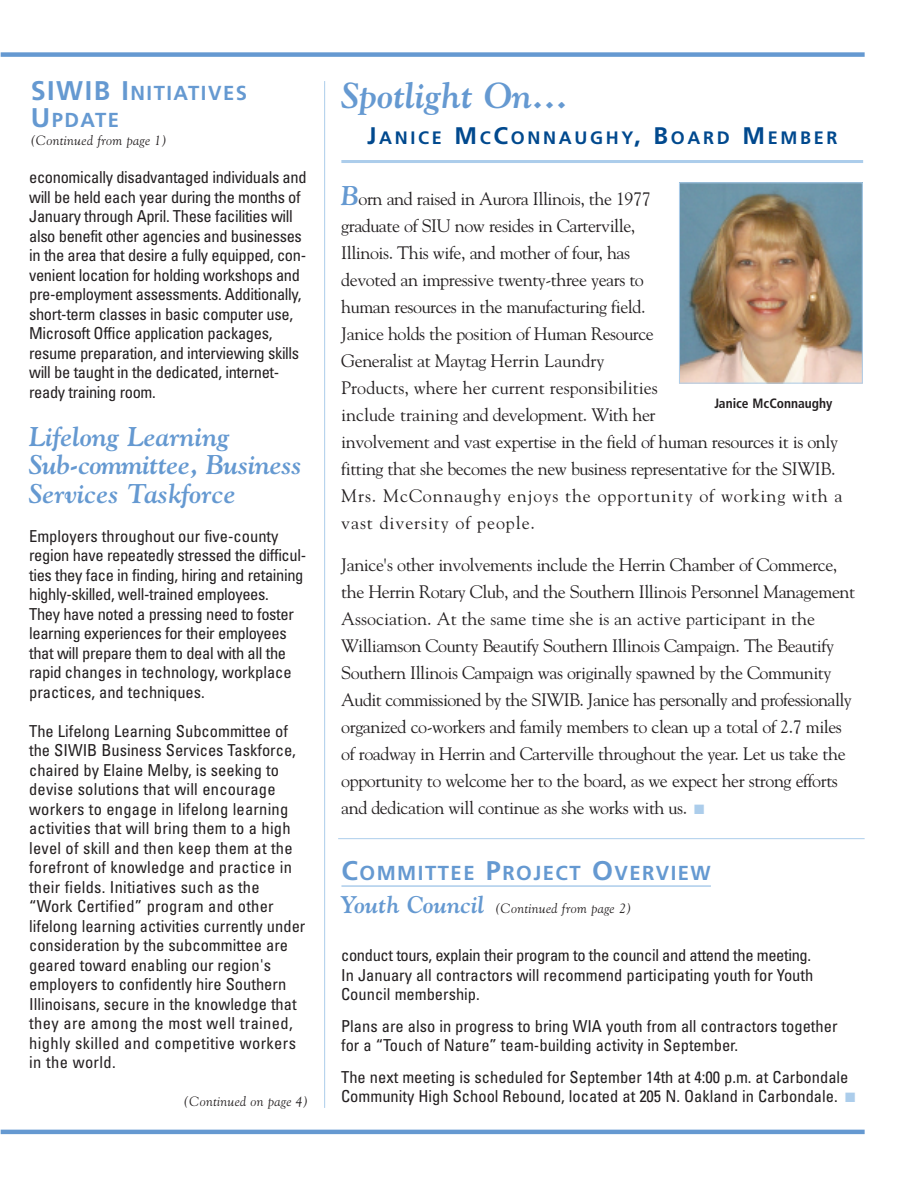
<style>
.page{position:relative;width:918px;height:1188px;background:#fff}
.page>*{position:absolute;margin:0;border:0;box-sizing:border-box;transform-origin:0 0}
.t1{font:italic 700 36px "Goudy";color:#6599d1}
.t2{font:italic 700 27px/28.5px "Goudy";color:#6599d1}
.t3{font:700 20.25px/27px "Frutiger";letter-spacing:.075em;color:#6599d1}
.t4{font:18px/27px "Goudy";letter-spacing:-.025em;color:#231f20}
.t5{font:700 18px "Frutiger";letter-spacing:.15em;color:#01498e}
.t6{font:condensed 16.5px/19.5px "Univers";color:#231f20}
.t7{font:condensed 16.5px/19.5px "Univers";letter-spacing:-.02em;color:#231f20}
.t8{font:italic 13.5px "Goudy";letter-spacing:.025em;color:#231f20}
.t9{font:700 condensed 13.5px "Frutiger";color:#231f20}
.s1{font-size:27px}
.s2{font-size:24px}
.s3{font-weight:700;font-style:italic;font-size:27px;color:#6599d1}
.s4{color:#accdeb}
.s5{font-weight:700;font-size:24px;color:#6599d1}
</style>
<div class="page">
<hr style="left:1px;top:1130px;width:864px;height:4px;background:#6599d1">
<div style="left:1px;top:52px;width:864px;height:5px;background:#6599d1"></div>
<hr style="left:341px;top:160px;width:522px;height:3px;background:#accdeb">
<hr style="left:324px;top:81px;width:1px;height:1027px;background:#accdeb">
<hr style="left:341px;top:885px;width:370px;height:2px;background:#accdeb">
<hr style="left:338px;top:838px;width:527px;height:1px;background:#accdeb">
<img style="left:681px;top:184px;width:180px;height:198px">
<div style="left:679px;top:182px;width:184px;height:202px;border:1px solid #accdeb"></div>
<p class="t3" style="left:31px;top:81px;width:218px"><span class="s1">SIWIB I</span>NITIATIVES<br><span class="s1">U</span>PDATE</p>
<p class="t8" style="left:31px;top:132px;width:138px">(Continued from page 1)</p>
<p class="t7" style="left:29px;top:169px;width:279px">economically disadvantaged individuals and will be held each year during the months of January through April. These facilities will also benefit other agencies and businesses in the area that desire a fully equipped, con&shy;venient location for holding workshops and pre-employment assessments. Additionally, short-term classes in basic computer use, Microsoft Office application packages, resume preparation, and interviewing skills will be taught in the dedicated, internet&shy;ready training room.</p>
<h2 class="t2" style="left:29px;top:422px;width:274px">Lifelong Learning<br>Sub-committee, Business<br>Services Taskforce</h2>
<p class="t7" style="left:29px;top:527px;width:279px">Employers throughout our five-county region have repeatedly stressed the difficul&shy;ties they face in finding, hiring and retaining highly-skilled, well-trained employees.<br>They have noted a pressing need to foster learning experiences for their employees that will prepare them to deal with all the rapid changes in technology, workplace practices, and techniques.</p>
<p class="t6" style="left:29px;top:722px;width:278px">The Lifelong Learning Subcommittee of the SIWIB Business Services Taskforce, chaired by Elaine Melby, is seeking to devise solutions that will encourage workers to engage in lifelong learning activities that will bring them to a high level of skill and then keep them at the forefront of knowledge and practice in their fields. Initiatives such as the “Work Certified” program and other lifelong learning activities currently under consideration by the subcommittee are geared toward enabling our region's employers to confidently hire Southern Illinoisans, secure in the knowledge that they are among the most well trained, highly skilled and competitive workers in the world.</p>
<p class="t8" style="left:184px;top:1094px;width:126px">(Continued on page 4)</p>
<h1 class="t1" style="left:341px;top:74px;width:228px">Spotlight On...</h1>
<p class="t5" style="left:367px;top:130px;width:472px"><span class="s2">J</span>ANICE <span class="s2">M</span>C<span class="s2">C</span>ONNAUGHY<span class="s2">, B</span>OARD <span class="s2">M</span>EMBER</p>
<p class="t4" style="left:341px;top:185px;width:503px"><span class="s3">B</span>orn and raised in Aurora Illinois, the 1977<br>graduate of SIU now resides in Carterville,<br>Illinois. This wife, and mother of four, has<br>devoted an impressive twenty-three years to<br>human resources in the manufacturing field.<br>Janice holds the position of Human Resource<br>Generalist at Maytag Herrin Laundry<br>Products, where her current responsibilities<br>include training and development. With her<br>involvement and vast expertise in the field of human resources it is only fitting that she becomes the new business representative for the SIWIB.<br>Mrs. McConnaughy enjoys the opportunity of working with a vast diversity of people.</p>
<p class="t4" style="left:341px;top:551px;width:515px">Janice's other involvements include the Herrin Chamber of Commerce, the Herrin Rotary Club, and the Southern Illinois Personnel Management Association. At the same time she is an active participant in the Williamson County Beautify Southern Illinois Campaign. The Beautify Southern Illinois Campaign was originally spawned by the Community Audit commissioned by the SIWIB. Janice has personally and professionally organized co-workers and family members to clean up a total of 2.7 miles of roadway in Herrin and Carterville throughout the year. Let us take the opportunity to welcome her to the board, as we expect her strong efforts and dedication will continue as she works with us. <span class="s4">■</span></p>
<p class="t9" style="left:715px;top:397px;width:119px">Janice McConnaughy</p>
<p class="t3" style="left:341px;top:861px;width:371px"><span class="s1">C</span>OMMITTEE <span class="s1">P</span>ROJECT <span class="s1">O</span>VERVIEW</p>
<p class="t8" style="left:341px;top:900px;width:292px"><span class="s5">Youth Council</span> (Continued from page 2)</p>
<p class="t6" style="left:341px;top:947px;width:474px">conduct tours, explain their program to the council and attend the meeting.<br>In January all contractors will recommend participating youth for Youth<br>Council membership.</p>
<p class="t6" style="left:341px;top:1017px;width:498px">Plans are also in progress to bring WIA youth from all contractors together for a “Touch of Nature” team-building activity in September.</p>
<p class="t6" style="left:341px;top:1068px;width:516px">The next meeting is scheduled for September 14th at 4:00 p.m. at Carbondale<br>Community High School Rebound, located at 205 N. Oakland in Carbondale. <span class="s4">■</span></p>
</div>
